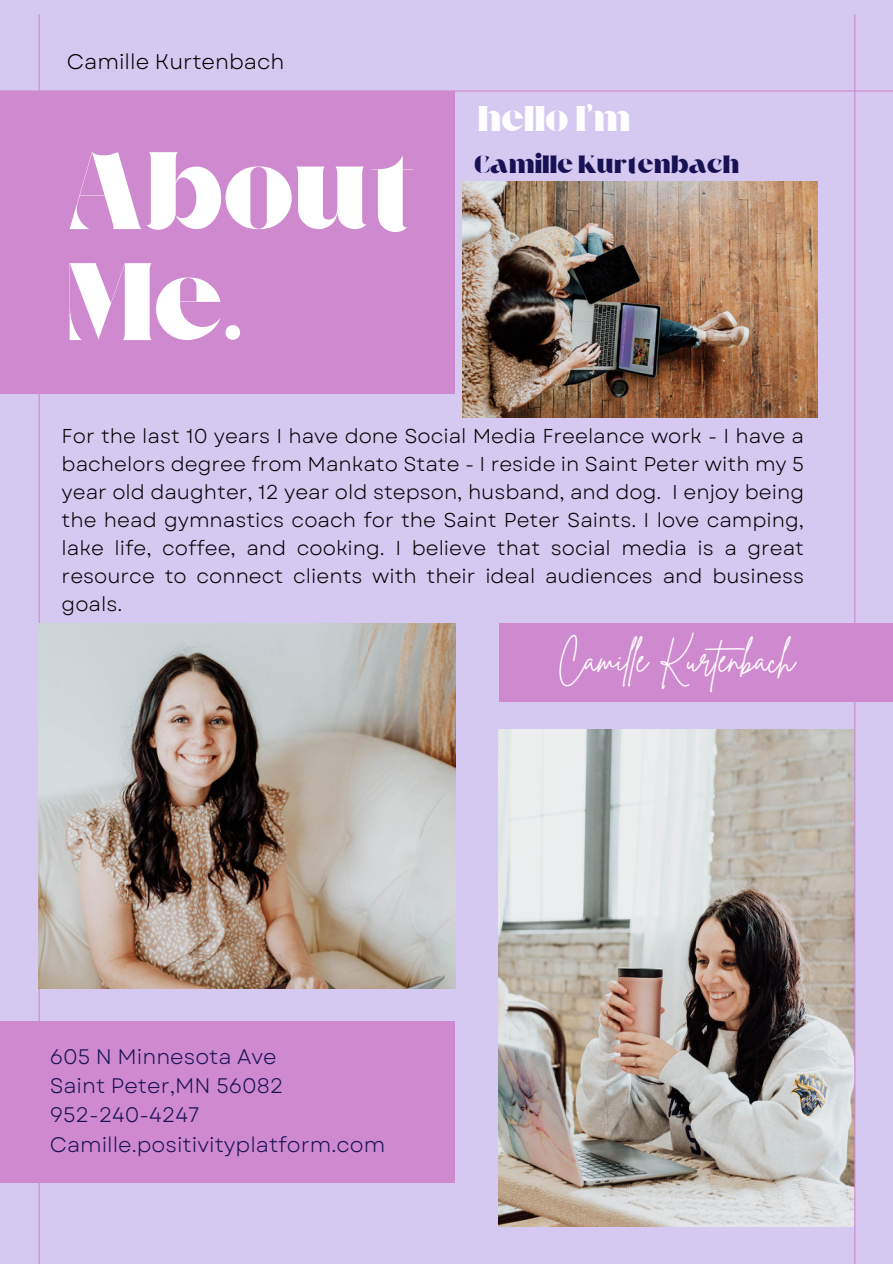
<style>
.page{position:relative;width:893px;height:1264px;background:#fff}
.page>*{position:absolute;margin:0;border:0;box-sizing:border-box;transform-origin:0 0}
.t1{font:109.8px "Foda Display";color:#fff}
.t2{font:35.7px "Brittany Signature";color:#fff}
.t3{font:35.7px "Foda Display";color:#fff}
.t4{font:25.05px "Foda Display";color:#181254}
.t5{font:21.15px "Garet";color:#000}
.t6{font:21px "Garet";color:#181254}
.t7{font:20.1px/27.9px "Garet";color:#000;text-align:justify}
</style>
<div class="page">
<div style="left:0;top:0;width:892px;height:1263px;background:#d5c8f1"></div>
<img style="left:498px;top:729px;width:356px;height:497px">
<div style="left:0;top:1021px;width:455px;height:161px;background:#cf89ce"></div>
<div style="left:0;top:91px;width:455px;height:303px;background:#cf89ce"></div>
<hr style="left:0;top:90px;width:892px;height:1px;background:#cf89ce">
<hr style="left:39px;top:14px;width:1px;height:1249px;background:#cf89ce">
<div style="left:498px;top:623px;width:394px;height:78px;background:#cf89ce"></div>
<hr style="left:854px;top:14px;width:1px;height:1249px;background:#cf89ce">
<img style="left:39px;top:623px;width:416px;height:365px">
<img style="left:462px;top:181px;width:355px;height:237px">
<p class="t5" style="left:67px;top:46px;width:219px">Camille Kurtenbach</p>
<p class="t1" style="left:67px;top:147px;width:350px">About</p>
<p class="t1" style="left:67px;top:258px;width:177px">Me.</p>
<p class="t3" style="left:478px;top:104px;width:154px">hello I’m</p>
<p class="t4" style="left:474px;top:154px;width:266px">Camille Kurtenbach</p>
<p class="t7" style="left:62px;top:422px;width:744px">For the last 10 years I have done Social Media Freelance work - I have a bachelors degree from Mankato State - I reside in Saint Peter with my 5 year old daughter, 12 year old stepson, husband, and dog. I enjoy being the head gymnastics coach for the Saint Peter Saints. I love camping, lake life, coffee, and cooking. I believe that social media is a great resource to connect clients with their ideal audiences and business goals.</p>
<p class="t2" style="left:558px;top:635px;width:239px">Camil e Kurtenbach</p>
<p class="t6" style="left:50px;top:1041px;width:228px">605 N Minnesota Ave</p>
<p class="t6" style="left:50px;top:1070px;width:235px">Saint Peter,MN 56082</p>
<p class="t6" style="left:50px;top:1099px;width:151px">952-240-4247</p>
<p class="t6" style="left:50px;top:1129px;width:337px">Camille.positivityplatform.com</p>
</div>
